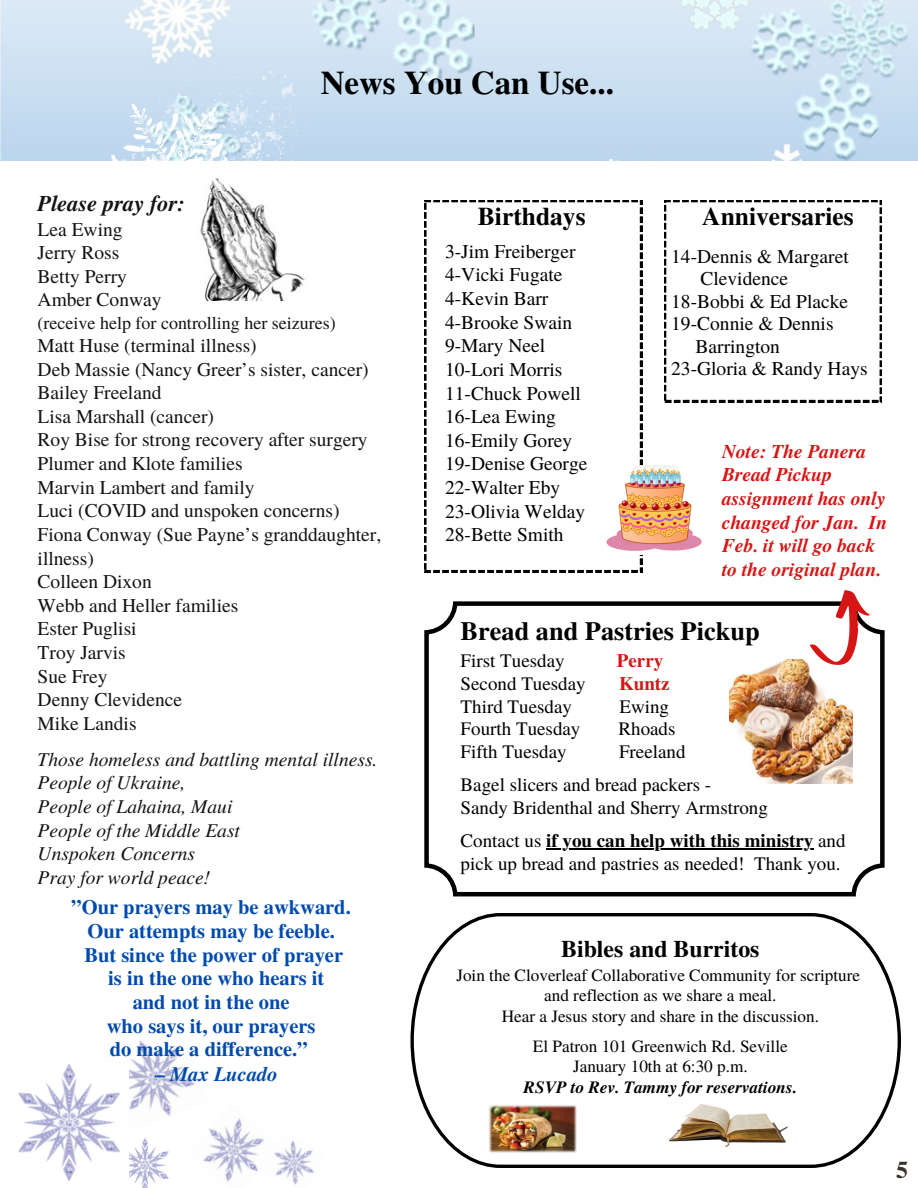
<style>
.page{position:relative;width:918px;height:1188px;background:#fff}
.page>*{position:absolute;margin:0;border:0;box-sizing:border-box;transform-origin:0 0}
.t1{font:700 33px "Te X Gyre Termes";color:#000}
.t2{font:700 26.25px "Te X Gyre Termes";color:#000}
.t3{font:700 25.5px "Te X Gyre Termes";color:#000}
.t4{font:700 24px "Te X Gyre Termes";color:#3a322b}
.t5{font:700 23.85px "Te X Gyre Termes";color:#000}
.t6{font:italic 700 22.5px "Te X Gyre Termes";color:#131313}
.t7{font:700 20.55px "Te X Gyre Termes";color:#004aad}
.t8{font:italic 700 20.55px "Te X Gyre Termes";color:#004aad}
.t9{font:19.5px/23.7px "Te X Gyre Termes";color:#131313}
.t10{font:19.5px "Te X Gyre Termes";color:#000}
.t11{font:italic 19.5px "Te X Gyre Termes";color:#131313}
.t12{font:italic 700 19.5px/23.7px "Te X Gyre Termes";color:#d61515}
.t13{font:19.05px/22.6px "Te X Gyre Termes";color:#000}
.t14{font:700 19.05px "Te X Gyre Termes";color:#d61515}
.t15{font:18px "Te X Gyre Termes";color:#131313}
.t16{font:17.25px "Te X Gyre Termes";color:#000}
.t17{font:italic 700 17.25px "Te X Gyre Termes";color:#000}
.s1{font-style:normal}
.s2{font-weight:700}
</style>
<div class="page">
<img style="left:0;top:0;width:918px;height:161px">
<img style="left:200px;top:191px;width:105px;height:110px">
<img style="left:129px;top:1040px;width:66px;height:76px">
<img style="left:84px;top:69px;width:227px;height:122px">
<svg style="left:424px;top:200px;width:218px;height:372px"></svg>
<img style="left:605px;top:466px;width:97px;height:89px">
<svg style="left:664px;top:200px;width:218px;height:202px"></svg>
<svg style="left:424px;top:601px;width:461px;height:295px"></svg>
<img style="left:729px;top:660px;width:123px;height:124px">
<hr style="left:546px;top:849px;width:267px;height:1px;background:#000">
<svg style="left:410px;top:913px;width:491px;height:255px"></svg>
<img style="left:669px;top:1103px;width:120px;height:44px">
<img style="left:488px;top:1103px;width:89px;height:52px">
<img style="left:188px;top:1103px;width:76px;height:79px">
<img style="left:274px;top:1141px;width:41px;height:44px">
<img style="left:129px;top:1138px;width:40px;height:50px">
<img style="left:18px;top:1063px;width:102px;height:118px">
<svg style="left:808px;top:590px;width:65px;height:79px"></svg>
<p class="t1" style="left:321px;top:57px;width:295px">News You Can Use...</p>
<p class="t6" style="left:38px;top:187px;width:149px">Please pray for:</p>
<p class="t9" style="left:38px;top:216px;width:86px">Lea Ewing</p>
<p class="t9" style="left:38px;top:240px;width:83px">Jerry Ross</p>
<p class="t9" style="left:38px;top:263px;width:91px">Betty Perry</p>
<p class="t9" style="left:38px;top:287px;width:125px">Amber Conway</p>
<p class="t15" style="left:38px;top:310px;width:300px">(receive help for controlling her seizures)</p>
<p class="t9" style="left:38px;top:333px;width:221px">Matt Huse (terminal illness)</p>
<p class="t9" style="left:38px;top:356px;width:333px">Deb Massie (Nancy Greer’s sister, cancer)</p>
<p class="t9" style="left:38px;top:380px;width:125px">Bailey Freeland</p>
<p class="t9" style="left:38px;top:403px;width:178px">Lisa Marshall (cancer)</p>
<p class="t9" style="left:38px;top:427px;width:332px">Roy Bise for strong recovery after surgery</p>
<p class="t9" style="left:38px;top:451px;width:207px">Plumer and Klote families</p>
<p class="t9" style="left:38px;top:474px;width:218px">Marvin Lambert and family</p>
<p class="t9" style="left:38px;top:498px;width:303px">Luci (COVID and unspoken concerns)</p>
<p class="t9" style="left:38px;top:522px;width:345px">Fiona Conway (Sue Payne’s granddaughter, illness)</p>
<p class="t9" style="left:38px;top:569px;width:116px">Colleen Dixon</p>
<p class="t9" style="left:38px;top:592px;width:202px">Webb and Heller families</p>
<p class="t9" style="left:38px;top:616px;width:101px">Ester Puglisi</p>
<p class="t9" style="left:38px;top:640px;width:90px">Troy Jarvis</p>
<p class="t9" style="left:38px;top:663px;width:71px">Sue Frey</p>
<p class="t9" style="left:38px;top:687px;width:146px">Denny Clevidence</p>
<p class="t9" style="left:38px;top:711px;width:101px">Mike Landis</p>
<p class="t11" style="left:38px;top:745px;width:341px">Those homeless and battling mental illness.</p>
<p class="t11" style="left:38px;top:769px;width:149px">People of Ukraine,</p>
<p class="t11" style="left:38px;top:792px;width:196px">People of Lahaina, Maui</p>
<p class="t11" style="left:38px;top:816px;width:204px">People of the Middle East</p>
<p class="t11" style="left:38px;top:839px;width:159px">Unspoken Concerns</p>
<p class="t11" style="left:38px;top:863px;width:174px">Pray for world peace!</p>
<p class="t7" style="left:72px;top:891px;width:281px">”Our prayers may be awkward.</p>
<p class="t7" style="left:87px;top:915px;width:249px">Our attempts may be feeble.</p>
<p class="t7" style="left:84px;top:939px;width:260px">But since the power of prayer</p>
<p class="t7" style="left:108px;top:962px;width:218px">is in the one who hears it</p>
<p class="t7" style="left:133px;top:986px;width:159px">and not in the one</p>
<p class="t7" style="left:107px;top:1010px;width:210px">who says it, our prayers</p>
<p class="t7" style="left:110px;top:1033px;width:199px">do make a difference.”</p>
<p class="t8" style="left:155px;top:1059px;width:124px"><span class="s1">–</span> Max Lucado</p>
<p class="t3" style="left:478px;top:196px;width:109px">Birthdays</p>
<p class="t10" style="left:445px;top:237px;width:132px">3-Jim Freiberger</p>
<p class="t10" style="left:445px;top:261px;width:119px">4-Vicki Fugate</p>
<p class="t10" style="left:445px;top:284px;width:105px">4-Kevin Barr</p>
<p class="t10" style="left:445px;top:308px;width:129px">4-Brooke Swain</p>
<p class="t10" style="left:445px;top:332px;width:102px">9-Mary Neel</p>
<p class="t10" style="left:445px;top:355px;width:119px">10-Lori Morris</p>
<p class="t10" style="left:445px;top:379px;width:137px">11-Chuck Powell</p>
<p class="t10" style="left:445px;top:403px;width:112px">16-Lea Ewing</p>
<p class="t10" style="left:445px;top:426px;width:129px">16-Emily Gorey</p>
<p class="t10" style="left:445px;top:450px;width:144px">19-Denise George</p>
<p class="t10" style="left:445px;top:473px;width:117px">22-Walter Eby</p>
<p class="t10" style="left:445px;top:497px;width:142px">23-Olivia Welday</p>
<p class="t10" style="left:445px;top:521px;width:120px">28-Bette Smith</p>
<p class="t3" style="left:702px;top:196px;width:153px">Anniversaries</p>
<p class="t10" style="left:671px;top:242px;width:179px">14-Dennis &amp; Margaret</p>
<p class="t10" style="left:700px;top:265px;width:89px">Clevidence</p>
<p class="t10" style="left:671px;top:287px;width:179px">18-Bobbi &amp; Ed Placke</p>
<p class="t10" style="left:671px;top:310px;width:164px">19-Connie &amp; Dennis</p>
<p class="t10" style="left:696px;top:332px;width:86px">Barrington</p>
<p class="t10" style="left:671px;top:355px;width:198px">23-Gloria &amp; Randy Hays</p>
<p class="t12" style="left:722px;top:439px;width:167px">Note: The Panera<br>Bread Pickup assignment has only changed for Jan. In<br>Feb. it will go back to the original plan.</p>
<p class="t2" style="left:461px;top:610px;width:300px">Bread and Pastries Pickup</p>
<p class="t13" style="left:461px;top:648px;width:105px">First Tuesday</p>
<p class="t14" style="left:617px;top:645px;width:48px">Perry</p>
<p class="t13" style="left:461px;top:671px;width:127px">Second Tuesday</p>
<p class="t14" style="left:619px;top:669px;width:52px">Kuntz</p>
<p class="t13" style="left:461px;top:694px;width:113px">Third Tuesday</p>
<p class="t13" style="left:620px;top:694px;width:51px">Ewing</p>
<p class="t13" style="left:461px;top:717px;width:121px">Fourth Tuesday</p>
<p class="t13" style="left:618px;top:717px;width:59px">Rhoads</p>
<p class="t13" style="left:461px;top:739px;width:108px">Fifth Tuesday</p>
<p class="t13" style="left:619px;top:739px;width:68px">Freeland</p>
<p class="t13" style="left:461px;top:772px;width:252px">Bagel slicers and bread packers -</p>
<p class="t13" style="left:461px;top:795px;width:309px">Sandy Bridenthal and Sherry Armstrong</p>
<p class="t13" style="left:461px;top:828px;width:386px">Contact us <span class="s2">if you can help with this ministry</span> and pick up bread and pastries as needed! Thank you.</p>
<p class="t5" style="left:561px;top:930px;width:200px">Bibles and Burritos</p>
<p class="t16" style="left:456px;top:963px;width:405px">Join the Cloverleaf Collaborative Community for scripture</p>
<p class="t16" style="left:544px;top:983px;width:234px">and reflection as we share a meal.</p>
<p class="t16" style="left:502px;top:1004px;width:319px">Hear a Jesus story and share in the discussion.</p>
<p class="t16" style="left:533px;top:1033px;width:256px">El Patron 101 Greenwich Rd. Seville</p>
<p class="t16" style="left:573px;top:1054px;width:176px">January 10th at 6:30 p.m.</p>
<p class="t17" style="left:524px;top:1074px;width:275px">RSVP to Rev. Tammy for reservations.</p>
<p class="t4" style="left:896px;top:1151px;width:13px">5</p>
</div>
